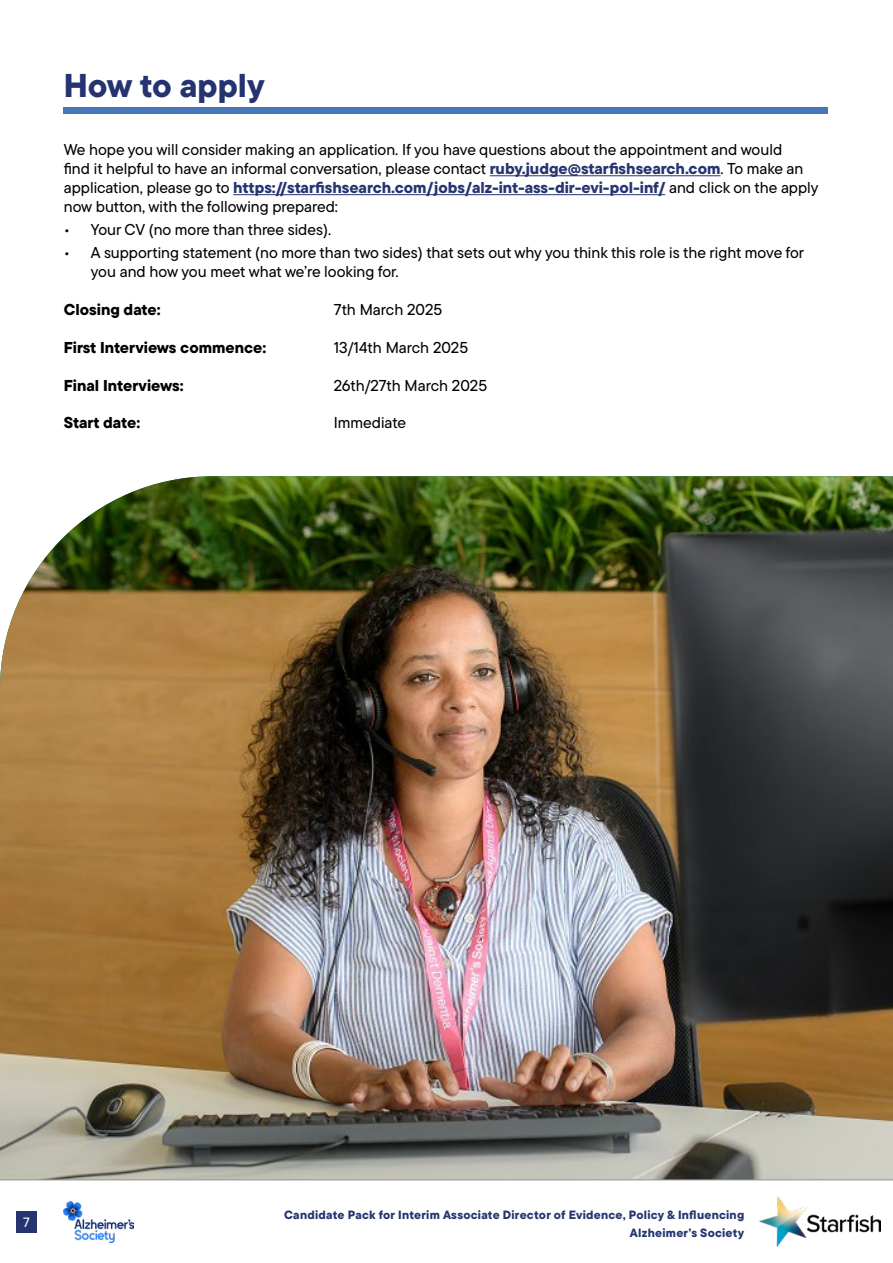
<style>
.page{position:relative;width:893px;height:1263px;background:#fff}
.page>*{position:absolute;margin:0;border:0;box-sizing:border-box;transform-origin:0 0}
.t1{font:800 33px "TT Commons Pro";color:#253471}
.t2{font:500 15.75px/18.9px "TT Commons Pro";color:#000}
.t3{font:800 15.75px "TT Commons Pro";color:#000}
.t4{font:500 13.5px "TT Commons Pro";color:#fff}
.t5{font:800 12px/18px "TT Commons Pro";letter-spacing:.02em;color:#253471;text-align:right}
.s1{font-weight:800;color:#263571}
</style>
<div class="page">
<hr style="left:0;top:1179px;width:893px;height:2px;background:#000">
<img style="left:759px;top:1197px;width:121px;height:50px">
<div style="left:16px;top:1211px;width:21px;height:21px;background:#253471"></div>
<img style="left:63px;top:1201px;width:70px;height:41px">
<hr style="left:490px;top:175px;width:230px;height:1px;background:#263571">
<hr style="left:233px;top:194px;width:432px;height:1px;background:#263571">
<div style="left:64px;top:107px;width:764px;height:7px;background:#4776bb"></div>
<img style="left:0;top:476px;width:893px;height:703px">
<h1 class="t1" style="left:64px;top:60px;width:202px">How to apply</h1>
<p class="t2" style="left:64px;top:140px;width:756px">We hope you will consider making an application. If you have questions about the appointment and would<br>find it helpful to have an informal conversation, please contact <span class="s1">ruby.judge@starfishsearch.com</span>. To make an application, please go to <span class="s1">https://starfishsearch.com/jobs/alz-int-ass-dir-evi-pol-inf/</span> and click on the apply now button, with the following prepared:</p>
<p class="t2" style="left:64px;top:220px;width:269px">• Your CV (no more than three sides).</p>
<p class="t2" style="left:91px;top:243px;width:715px;text-indent:-27px">• A supporting statement (no more than two sides) that sets out why you think this role is the right move for you and how you meet what we’re looking for.</p>
<p class="t3" style="left:64px;top:297px;width:98px">Closing date:</p>
<p class="t2" style="left:334px;top:300px;width:110px">7th March 2025</p>
<p class="t3" style="left:64px;top:335px;width:204px">First Interviews commence:</p>
<p class="t2" style="left:334px;top:338px;width:136px">13/14th March 2025</p>
<p class="t3" style="left:64px;top:373px;width:121px">Final Interviews:</p>
<p class="t2" style="left:334px;top:376px;width:155px">26th/27th March 2025</p>
<p class="t3" style="left:64px;top:411px;width:78px">Start date:</p>
<p class="t2" style="left:334px;top:413px;width:74px">Immediate</p>
<p class="t4" style="left:23px;top:1213px;width:8px">7</p>
<p class="t5" style="left:284px;top:1205px;width:462px">Candidate Pack for Interim Associate Director of Evidence, Policy &amp; Influencing<br>Alzheimer’s Society</p>
</div>
